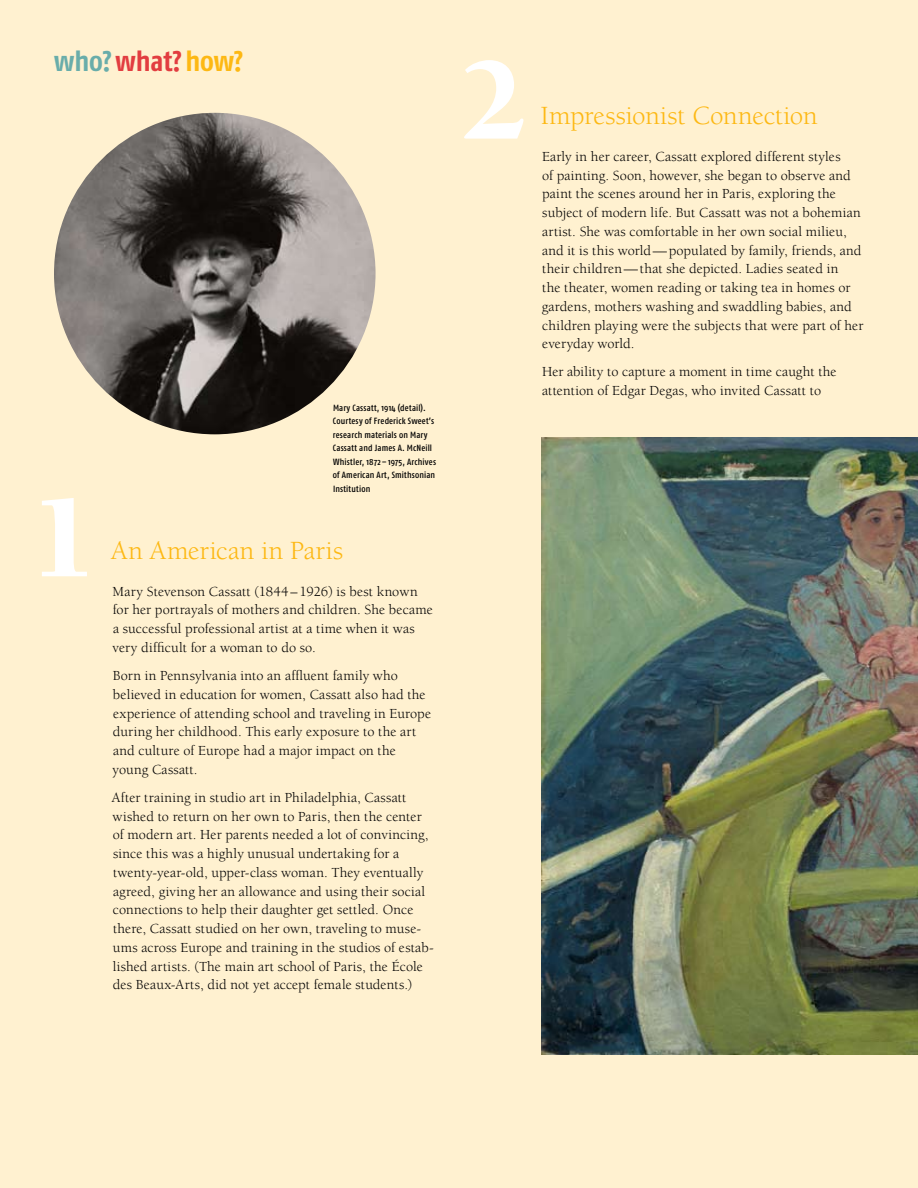
<style>
.page{position:relative;width:918px;height:1188px;background:#fff1d0}
.page>*{position:absolute;margin:0;border:0;box-sizing:border-box;transform-origin:0 0}
.t1{font:900 120px "Berkeley Std";color:#fff}
.t2{font:700 28.5px "Fago Co";letter-spacing:-.01em;color:#e23d40}
.t3{font:27px "Berkeley Std";letter-spacing:.005em;color:#fdb813}
.t4{font:14.25px/18.8px "Berkeley Std";letter-spacing:.01em;color:#000}
.t5{font:9px/13.5px "Fago Co Med";letter-spacing:.02em;color:#000}
.s1{color:#69adaa}
.s2{color:#fdb813}
</style>
<div class="page">
<img style="left:54px;top:113px;width:322px;height:321px;border-radius:50%">
<img style="left:542px;top:438px;width:376px;height:616px">
<h2 class="t2" style="left:54px;top:44px;width:191px"><span class="s1">who?</span>what?<span class="s2">how?</span></h2>
<p class="t5" style="left:333px;top:401px;width:105px">Mary Cassatt, 1914 (detail).<br>Courtesy of Frederick Sweet’s research materials on Mary<br>Cassatt and James A. McNeill<br>Whistler, 1872–1975, Archives of American Art, Smithsonian<br>Institution</p>
<h1 class="t1" style="left:31px;top:475px;width:68px">1</h1>
<h3 class="t3" style="left:111px;top:536px;width:233px">An American in Paris</h3>
<p class="t4" style="left:113px;top:582px;width:322px">Mary Stevenson Cassatt (1844–1926) is best known for her portrayals of mothers and children. She became a successful professional artist at a time when it was very difficult for a woman to do so.</p>
<p class="t4" style="left:113px;top:667px;width:320px">Born in Pennsylvania into an affluent family who believed in education for women, Cassatt also had the experience of attending school and traveling in Europe during her childhood. This early exposure to the art and culture of Europe had a major impact on the young Cassatt.</p>
<p class="t4" style="left:112px;top:788px;width:324px">After training in studio art in Philadelphia, Cassatt wished to return on her own to Paris, then the center of modern art. Her parents needed a lot of convincing, since this was a highly unusual undertaking for a twenty-year-old, upper-class woman. They eventually agreed, giving her an allowance and using their social connections to help their daughter get settled. Once there, Cassatt studied on her own, traveling to muse&shy;ums across Europe and training in the studios of estab&shy;lished artists. (The main art school of Paris, the École des Beaux-Arts, did not yet accept female students.)</p>
<h1 class="t1" style="left:461px;top:37px;width:68px">2</h1>
<h3 class="t3" style="left:540px;top:101px;width:279px">Impressionist Connection</h3>
<p class="t4" style="left:542px;top:147px;width:323px">Early in her career, Cassatt explored different styles<br>of painting. Soon, however, she began to observe and paint the scenes around her in Paris, exploring the subject of modern life. But Cassatt was not a bohemian artist. She was comfortable in her own social milieu, and it is this world—populated by family, friends, and their children—that she depicted. Ladies seated in<br>the theater, women reading or taking tea in homes or gardens, mothers washing and swaddling babies, and children playing were the subjects that were part of her everyday world.</p>
<p class="t4" style="left:542px;top:363px;width:296px">Her ability to capture a moment in time caught the attention of Edgar Degas, who invited Cassatt to</p>
</div>
